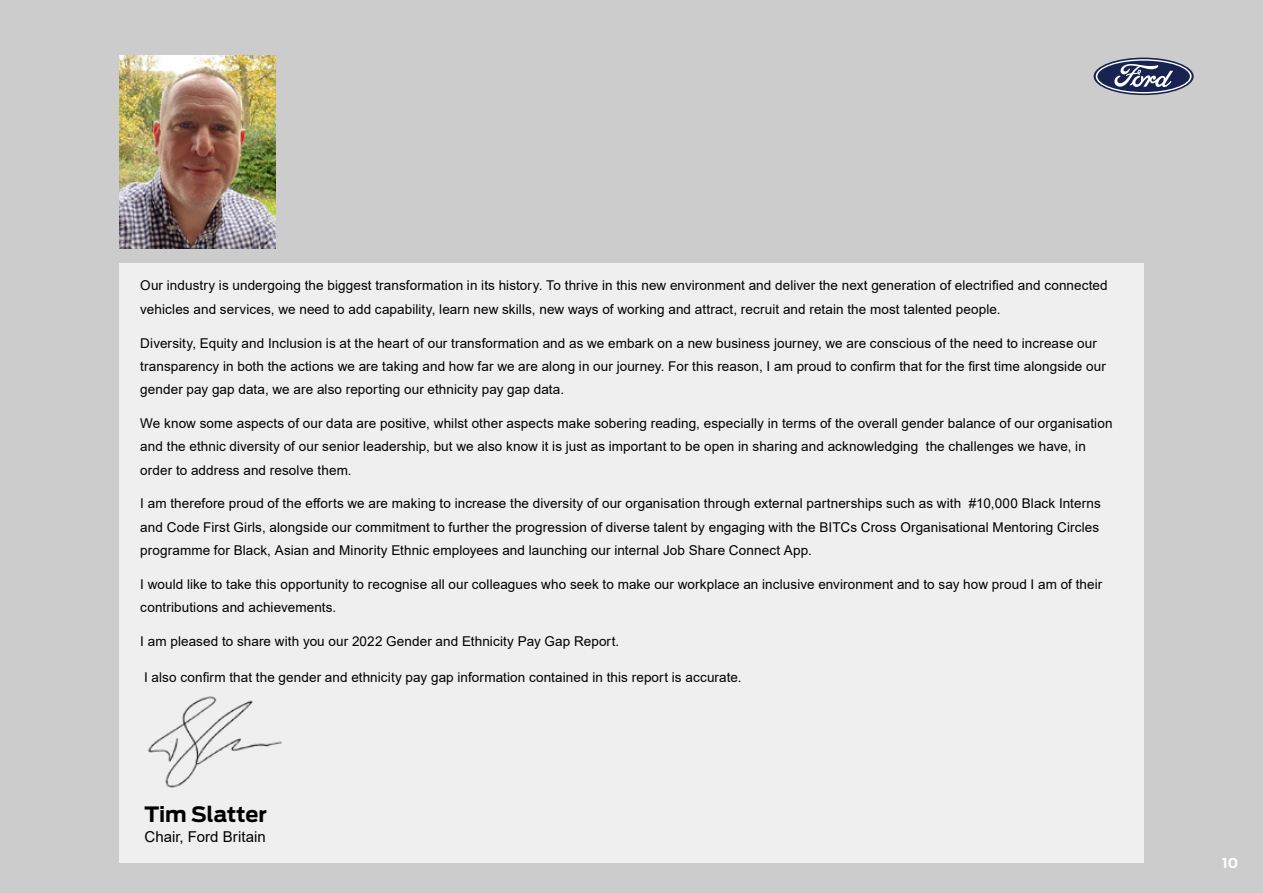
<style>
.page{position:relative;width:1263px;height:893px;background:#ccc}
.page>*{position:absolute;margin:0;border:0;box-sizing:border-box;transform-origin:0 0}
.t1{font:700 21px "Ford Antenna";letter-spacing:-.01em;color:#000}
.t2{font:15px "Arial";color:#000}
.t3{font:13.5px/23.2px "Arial";letter-spacing:.005em;color:#000}
.t4{font:700 13.5px "Ford Antenna";color:#fff}
</style>
<div class="page">
<div style="left:119px;top:264px;width:1025px;height:599px;background:#efefef"></div>
<img style="left:119px;top:55px;width:156px;height:193px">
<svg style="left:1094px;top:58px;width:100px;height:37px"></svg>
<svg style="left:1096px;top:59px;width:95px;height:34px;background:#676d8a"></svg>
<img style="left:148px;top:696px;width:134px;height:92px">
<p class="t3" style="left:140px;top:274px;width:969px">Our industry is undergoing the biggest transformation in its history. To thrive in this new environment and deliver the next generation of electrified and connected vehicles and services, we need to add capability, learn new skills, new ways of working and attract, recruit and retain the most talented people.</p>
<p class="t3" style="left:140px;top:331px;width:967px">Diversity, Equity and Inclusion is at the heart of our transformation and as we embark on a new business journey, we are conscious of the need to increase our transparency in both the actions we are taking and how far we are along in our journey. For this reason, I am proud to confirm that for the first time alongside our gender pay gap data, we are also reporting our ethnicity pay gap data.</p>
<p class="t3" style="left:140px;top:412px;width:974px">We know some aspects of our data are positive, whilst other aspects make sobering reading, especially in terms of the overall gender balance of our organisation and the ethnic diversity of our senior leadership, but we also know it is just as important to be open in sharing and acknowledging the challenges we have, in order to address and resolve them.</p>
<p class="t3" style="left:140px;top:492px;width:962px;text-align:justify">I am therefore proud of the efforts we are making to increase the diversity of our organisation through external partnerships such as with #10,000 Black Interns and Code First Girls, alongside our commitment to further the progression of diverse talent by engaging with the BITCs Cross Organisational Mentoring Circles programme for Black, Asian and Minority Ethnic employees and launching our internal Job Share Connect App.</p>
<p class="t3" style="left:140px;top:572px;width:963px">I would like to take this opportunity to recognise all our colleagues who seek to make our workplace an inclusive environment and to say how proud I am of their contributions and achievements.</p>
<p class="t3" style="left:140px;top:629px;width:480px">I am pleased to share with you our 2022 Gender and Ethnicity Pay Gap Report.</p>
<p class="t3" style="left:144px;top:666px;width:599px">I also confirm that the gender and ethnicity pay gap information contained in this report is accurate.</p>
<p class="t1" style="left:145px;top:795px;width:124px">Tim Slatter</p>
<p class="t2" style="left:145px;top:826px;width:123px">Chair, Ford Britain</p>
<p class="t4" style="left:1222px;top:851px;width:18px">10</p>
</div>
